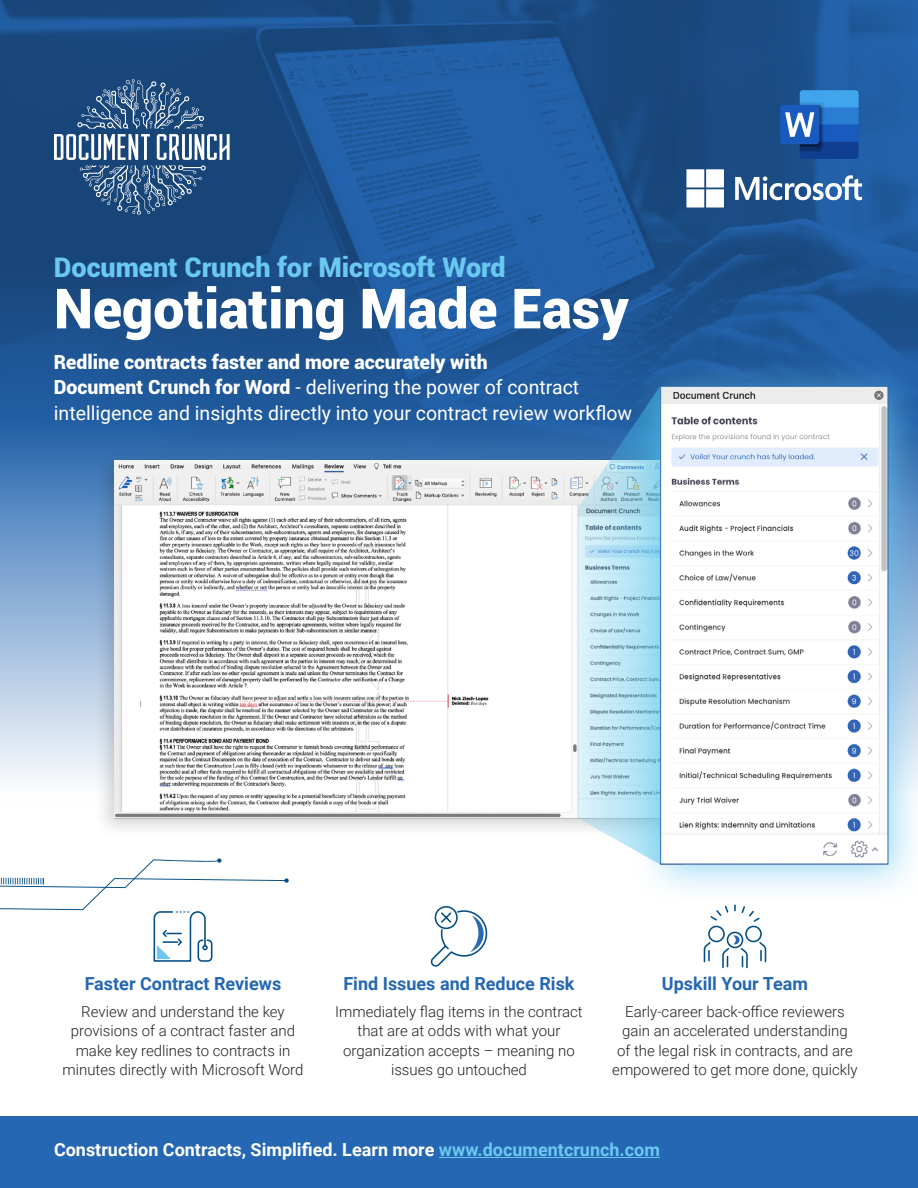
<style>
.page{position:relative;width:918px;height:1188px;background:#fff}
.page>*{position:absolute;margin:0;border:0;box-sizing:border-box;transform-origin:0 0}
.t1{font:900 55.5px "Roboto";color:#fff}
.t2{font:900 27px "Roboto";color:#6ac8f1}
.t3{font:19.5px/25.5px "Roboto";color:#fff}
.t4{font:700 18px "Roboto";color:#fff}
.t5{font:700 18px "Roboto";color:#2567b3}
.Main_Body{font:300 15px/19.5px "Roboto";color:#231f20;text-align:center}
.s1{font-weight:900}
.s2{color:#6ac8f1}
</style>
<div class="page">
<svg style="left:0;top:503px;width:93px;height:278px;background:#a4bfdf"></svg>
<img style="left:0;top:0;width:918px;height:503px">
<div style="left:0;top:1117px;width:918px;height:71px;background:#2567b3"></div>
<div style="left:93px;top:450px;width:645px;height:389px;background:#231f20;opacity:.2"></div>
<img style="left:114px;top:460px;width:464px;height:358px">
<svg style="left:54px;top:79px;width:176px;height:136px;background:#406590"></svg>
<div style="left:780px;top:105px;width:39px;height:39px;background:#185abd;border-radius:3px"></div>
<svg style="left:785px;top:90px;width:74px;height:69px"></svg>
<svg style="left:735px;top:175px;width:127px;height:25px"></svg>
<svg style="left:686px;top:169px;width:38px;height:39px"></svg>
<svg style="left:703px;top:905px;width:64px;height:64px"></svg>
<svg style="left:430px;top:906px;width:58px;height:61px"></svg>
<hr style="left:439px;top:1157px;width:221px;height:1px;background:#6ac8f1">
<svg style="left:0;top:858px;width:289px;height:104px"></svg>
<div style="left:631px;top:356px;width:287px;height:549px;background:#6ec7f0;opacity:.7"></div>
<img style="left:662px;top:388px;width:224px;height:474px">
<div style="left:660px;top:386px;width:228px;height:478px;border:1px solid #2567b3"></div>
<svg style="left:578px;top:386px;width:82px;height:478px;background:#a1cee4"></svg>
<h2 class="t2" style="left:54px;top:249px;width:453px">Document Crunch for Microsoft Word</h2>
<h1 class="t1" style="left:54px;top:269px;width:576px">Negotiating Made Easy</h1>
<h2 class="t3" style="left:54px;top:348px;width:580px"><span class="s1">Redline contracts faster and more accurately with<br>Document Crunch for Word</span> - delivering the power of contract intelligence and insights directly into your contract review workflow</h2>
<h3 class="t5" style="left:85px;top:971px;width:198px">Faster Contract Reviews</h3>
<p class="Main_Body" style="left:62px;top:1001px;width:243px">Review and understand the key provisions of a contract faster and make key redlines to contracts in minutes directly with Microsoft Word</p>
<h3 class="t5" style="left:343px;top:971px;width:233px">Find Issues and Reduce Risk</h3>
<p class="Main_Body" style="left:335px;top:1001px;width:249px">Immediately flag items in the contract that are at odds with what your organization accepts – meaning no issues go untouched</p>
<h3 class="t5" style="left:662px;top:971px;width:148px">Upskill Your Team</h3>
<p class="Main_Body" style="left:612px;top:1001px;width:247px">Early-career back-office reviewers gain an accelerated understanding<br>of the legal risk in contracts, and are empowered to get more done, quickly</p>
<p class="t4" style="left:54px;top:1137px;width:607px">Construction Contracts, Simplified. Learn more <span class="s2">www.documentcrunch.com</span></p>
</div>
